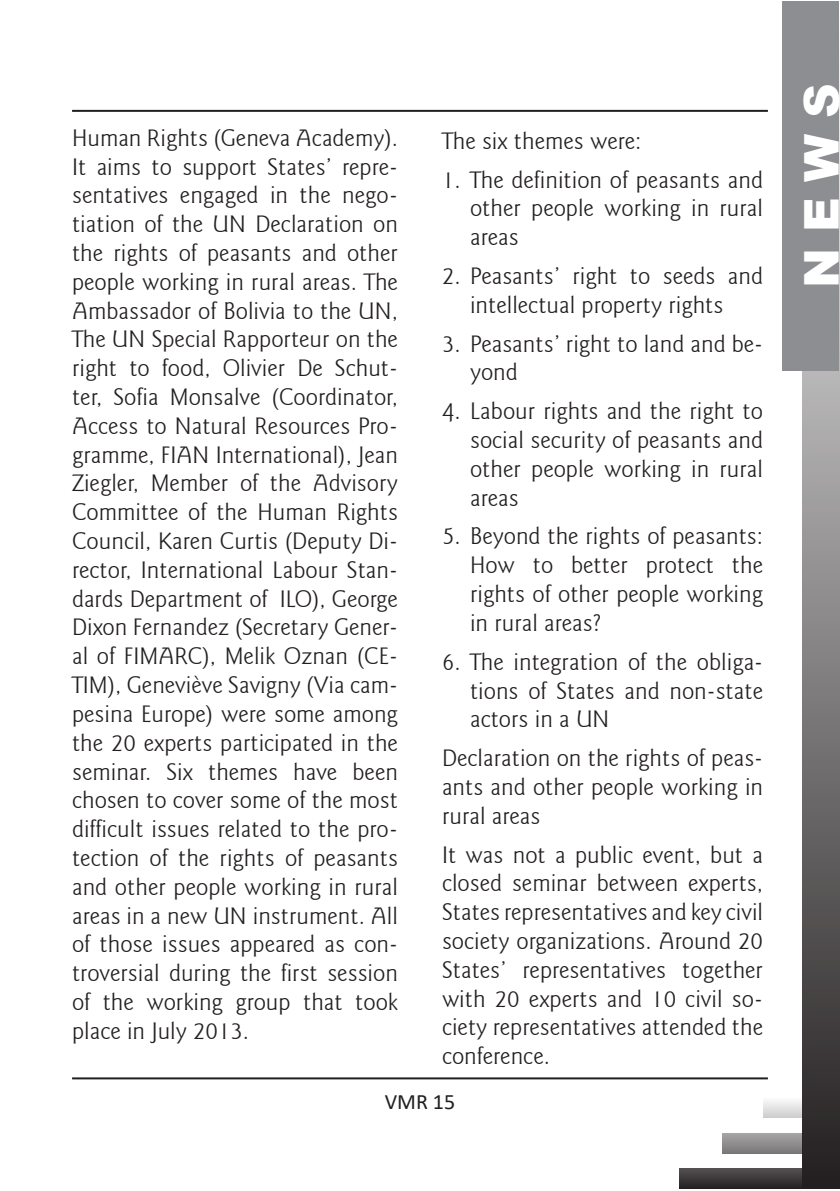
<style>
.page{position:relative;width:840px;height:1191px;background:#fff}
.page>*{position:absolute;margin:0;border:0;box-sizing:border-box;transform-origin:0 0}
.t1{font:900 48px "Arial";color:#fff}
.t2{font:300 24px/28.8px "Goudy Sans IT Cby BT";color:#231f20;text-align:justify}
.t3{font:22px "Calibri";color:#231f20}
</style>
<div class="page">
<svg style="left:801px;top:1px;width:38px;height:1188px;background:#716f6f"></svg>
<svg style="left:679px;top:1168px;width:122px;height:21px;background:#3c3839"></svg>
<svg style="left:722px;top:1133px;width:79px;height:20px;background:#908e8f"></svg>
<svg style="left:763px;top:1101px;width:38px;height:17px"></svg>
<div style="left:782px;top:1px;width:56px;height:369px;background:#8c8e91"></div>
<hr style="left:72px;top:110px;width:695px;height:2px;background:#231f20">
<hr style="left:72px;top:1077px;width:695px;height:2px;background:#231f20">
<p class="t2" style="left:72px;top:125px;width:327px">Human Rights (Geneva Academy).<br>It aims to support States’ repre&shy;sentatives engaged in the nego&shy;tiation of the UN Declaration on the rights of peasants and other people working in rural areas. The Ambassador of Bolivia to the UN, The UN Special Rapporteur on the right to food, Olivier De Schut&shy;ter, Sofia Monsalve (Coordinator, Access to Natural Resources Pro&shy;gramme, FIAN International), Jean Ziegler, Member of the Advisory Committee of the Human Rights Council, Karen Curtis (Deputy Di&shy;rector, International Labour Stan&shy;dards Department of ILO), George Dixon Fernandez (Secretary Gener&shy;al of FIMARC), Melik Oznan (CE-TIM), Geneviève Savigny (Via cam&shy;pesina Europe) were some among the 20 experts participated in the seminar. Six themes have been chosen to cover some of the most difficult issues related to the pro&shy;tection of the rights of peasants and other people working in rural areas in a new UN instrument. All of those issues appeared as con&shy;troversial during the first session of the working group that took place in July 2013.</p>
<p class="t2" style="left:442px;top:128px;width:201px">The six themes were:</p>
<p class="t2" style="left:470px;top:167px;width:294px;text-indent:-28px">1. The definition of peasants and other people working in rural areas</p>
<p class="t2" style="left:442px;top:263px;width:322px;text-align:center">2. Peasants’ right to seeds and intellectual property rights</p>
<p class="t2" style="left:470px;top:331px;width:294px;text-indent:-28px">3. Peasants’ right to land and be&shy;yond</p>
<p class="t2" style="left:470px;top:398px;width:294px;text-indent:-28px">4. Labour rights and the right to social security of peasants and other people working in rural areas</p>
<p class="t2" style="left:470px;top:523px;width:294px;text-indent:-28px">5. Beyond the rights of peasants:<br>How to better protect the rights of other people working in rural areas?</p>
<p class="t2" style="left:470px;top:649px;width:294px;text-indent:-28px">6. The integration of the obliga&shy;tions of States and non-state actors in a UN</p>
<p class="t2" style="left:442px;top:745px;width:322px">Declaration on the rights of peas&shy;ants and other people working in rural areas</p>
<p class="t2" style="left:442px;top:841px;width:322px">It was not a public event, but a closed seminar between experts, States representatives and key civil society organizations. Around 20<br>States’ representatives together with 20 experts and 10 civil so&shy;ciety representatives attended the conference.</p>
<p class="t3" style="left:384px;top:1093px;width:72px">VMR 15</p>
<h1 class="t1" style="left:793px;top:288px;width:207px;rotate:-90deg">N E W S</h1>
</div>
